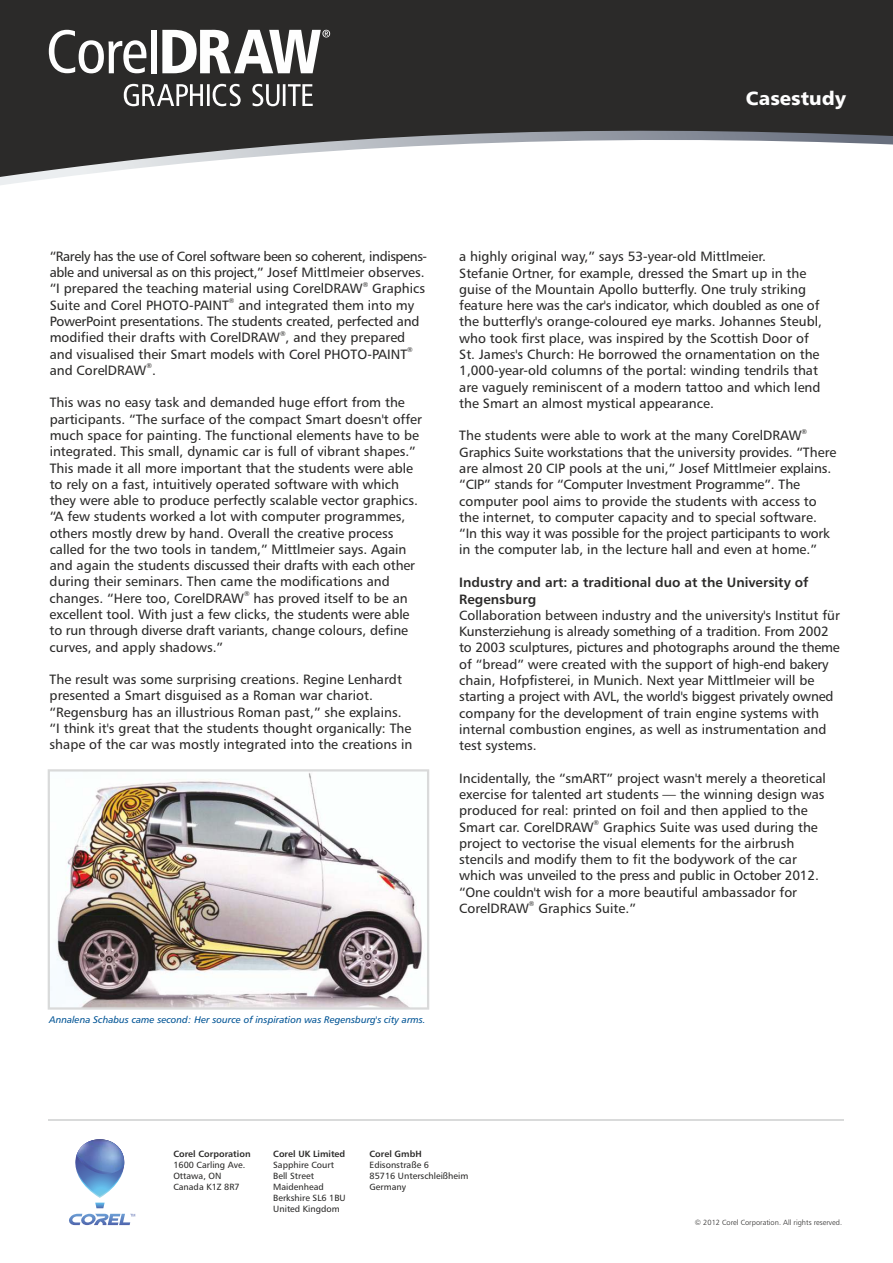
<style>
.page{position:relative;width:893px;height:1263px;background:#fff}
.page>*{position:absolute;margin:0;border:0;box-sizing:border-box;transform-origin:0 0}
.t1{font:19.05px "Humanist 777 BT Black B";color:#fefefe}
.t2{font:13.5px/16.4px "Humanist 777 BT Roman B";color:#2b2a29}
.t3{font:13.5px/16.4px "Humanist 777 BT Roman B";letter-spacing:-.03em;color:#2b2a29}
.t4{font:13.5px/16.4px "Humanist 777 BT Bold B";color:#2b2a29}
.t5{font:9.6px "Humanist 777 BT Italic B";color:#005495}
.t6{font:9px/10.8px "Humanist 777 BT Roman B";color:#2b2a29}
.t7{font:9px "Humanist 777 BT Bold B";color:#2b2a29}
.t8{font:7.5px "Humanist 777 BT Light B";color:#2b2a29}
.t9{font:6.75px "Humanist 777 BT Roman B";color:#2b2a29}
</style>
<div class="page">
<svg style="left:0;top:0;width:893px;height:179px;fill:#2b2a29"></svg>
<div style="left:151px;top:30px;width:5px;height:43px;background:#fefefe"></div>
<svg style="left:49px;top:30px;width:97px;height:43px"></svg>
<svg style="left:124px;top:84px;width:189px;height:22px"></svg>
<svg style="left:162px;top:30px;width:168px;height:43px"></svg>
<img style="left:51px;top:773px;width:371px;height:234px">
<div style="left:48px;top:769px;width:381px;height:241px;border:2px solid #d9dada"></div>
<svg style="left:75px;top:1139px;width:50px;height:69px"></svg>
<svg style="left:69px;top:1214px;width:66px;height:11px"></svg>
<hr style="left:49px;top:1119px;width:795px;height:1px;background:#d9dada">
<h1 class="t1" style="left:746px;top:91px;width:102px">Casestudy</h1>
<p class="t3" style="left:50px;top:249px;width:379px">“Rarely has the use of Corel software been so coherent, indispens&shy;able and universal as on this project,” Josef Mittlmeier observes.</p>
<p class="t9" style="left:363px;top:281px;width:7px">®</p>
<p class="t2" style="left:50px;top:282px;width:377px">“I prepared the teaching material using CorelDRAW Graphics</p>
<p class="t9" style="left:229px;top:298px;width:7px">®</p>
<p class="t2" style="left:50px;top:298px;width:371px">Suite and Corel PHOTO-PAINT and integrated them into my<br>PowerPoint presentations. The students created, perfected and</p>
<p class="t9" style="left:280px;top:330px;width:7px">®</p>
<p class="t2" style="left:50px;top:331px;width:357px">modified their drafts with CorelDRAW , and they prepared</p>
<p class="t9" style="left:407px;top:347px;width:7px">®</p>
<p class="t2" style="left:50px;top:347px;width:359px">and visualised their Smart models with Corel PHOTO-PAINT</p>
<p class="t9" style="left:146px;top:363px;width:7px">®</p>
<p class="t2" style="left:50px;top:363px;width:108px">and CorelDRAW .</p>
<p class="t2" style="left:50px;top:396px;width:374px">This was no easy task and demanded huge effort from the participants. “The surface of the compact Smart doesn't offer much space for painting. The functional elements have to be integrated. This small, dynamic car is full of vibrant shapes.” This made it all more important that the students were able to rely on a fast, intuitively operated software with which they were able to produce perfectly scalable vector graphics. “A few students worked a lot with computer programmes, others mostly drew by hand. Overall the creative process called for the two tools in tandem,” Mittlmeier says. Again and again the students discussed their drafts with each other during their seminars. Then came the modifications and</p>
<p class="t9" style="left:244px;top:591px;width:7px">®</p>
<p class="t2" style="left:50px;top:591px;width:361px">changes. “Here too, CorelDRAW has proved itself to be an excellent tool. With just a few clicks, the students were able to run through diverse draft variants, change colours, define curves, and apply shadows.”</p>
<p class="t2" style="left:50px;top:672px;width:364px">The result was some surprising creations. Regine Lenhardt presented a Smart disguised as a Roman war chariot. “Regensburg has an illustrious Roman past,” she explains. “I think it's great that the students thought organically: The shape of the car was mostly integrated into the creations in</p>
<p class="t2" style="left:459px;top:250px;width:364px">a highly original way,” says 53-year-old Mittlmeier.<br>Stefanie Ortner, for example, dressed the Smart up in the guise of the Mountain Apollo butterfly. One truly striking feature here was the car's indicator, which doubled as one of the butterfly's orange-coloured eye marks. Johannes Steubl, who took first place, was inspired by the Scottish Door of St. James's Church: He borrowed the ornamentation on the 1,000-year-old columns of the portal: winding tendrils that are vaguely reminiscent of a modern tattoo and which lend the Smart an almost mystical appearance.</p>
<p class="t9" style="left:801px;top:429px;width:7px">®</p>
<p class="t2" style="left:459px;top:429px;width:379px">The students were able to work at the many CorelDRAW Graphics Suite workstations that the university provides. “There are almost 20 CIP pools at the uni,” Josef Mittlmeier explains. “CIP” stands for “Computer Investment Programme”. The computer pool aims to provide the students with access to the internet, to computer capacity and to special software. “In this way it was possible for the project participants to work in the computer lab, in the lecture hall and even at home.”</p>
<p class="t4" style="left:459px;top:575px;width:351px">Industry and art: a traditional duo at the University of<br>Regensburg</p>
<p class="t2" style="left:459px;top:608px;width:382px">Collaboration between industry and the university's Institut für Kunsterziehung is already something of a tradition. From 2002 to 2003 sculptures, pictures and photographs around the theme of “bread” were created with the support of high-end bakery chain, Hofpfisterei, in Munich. Next year Mittlmeier will be starting a project with AVL, the world's biggest privately owned company for the development of train engine systems with internal combustion engines, as well as instrumentation and test systems.</p>
<p class="t2" style="left:459px;top:771px;width:368px;text-align:justify">Incidentally, the “smART” project wasn't merely a theoretical exercise for talented art students — the winning design was produced for real: printed on foil and then applied to the</p>
<p class="t9" style="left:594px;top:820px;width:7px">®</p>
<p class="t2" style="left:459px;top:820px;width:361px">Smart car. CorelDRAW Graphics Suite was used during the project to vectorise the visual elements for the airbrush stencils and modify them to fit the bodywork of the car which was unveiled to the press and public in October 2012. “One couldn't wish for a more beautiful ambassador for</p>
<p class="t9" style="left:529px;top:901px;width:7px">®</p>
<p class="t2" style="left:459px;top:901px;width:178px">CorelDRAW Graphics Suite.”</p>
<p class="t5" style="left:49px;top:1016px;width:378px">Annalena Schabus came second: Her source of inspiration was Regensburg's city arms.</p>
<p class="t7" style="left:173px;top:1150px;width:79px">Corel Corporation</p>
<p class="t6" style="left:173px;top:1160px;width:73px">1600 Carling Ave.<br>Ottawa, ON<br>Canada K1Z 8R7</p>
<p class="t7" style="left:273px;top:1150px;width:74px">Corel UK Limited</p>
<p class="t6" style="left:273px;top:1160px;width:74px">Sapphire Court<br>Bell Street<br>Maidenhead<br>Berkshire SL6 1BU<br>United Kingdom</p>
<p class="t7" style="left:369px;top:1150px;width:54px">Corel GmbH</p>
<p class="t6" style="left:369px;top:1160px;width:100px">Edisonstraße 6<br>85716 Unterschleißheim<br>Germany</p>
<p class="t8" style="left:695px;top:1219px;width:149px">© 2012 Corel Corporation. All rights reserved.</p>
</div>
